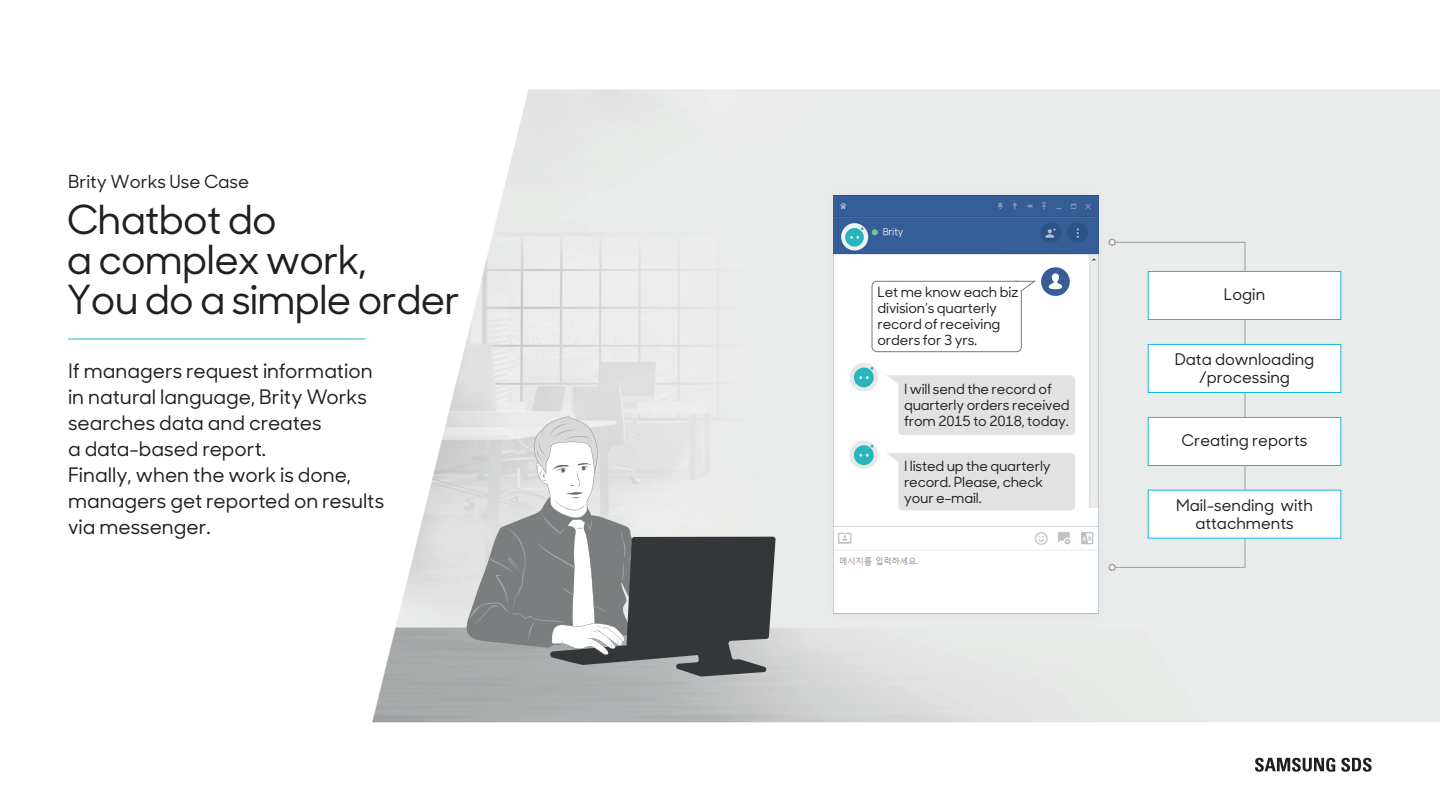
<style>
.page{position:relative;width:1440px;height:811px;background:#fff}
.page>*{position:absolute;margin:0;border:0;box-sizing:border-box;transform-origin:0 0}
.t1{font:500 40px/40px "Sharp Sans No 1";letter-spacing:-.02em;color:#231f20}
.t2{font:500 20px/26px "Sharp Sans No 1";color:#231f20}
.t3{font:500 18px "Sharp Sans No 1";color:#231f20}
.t4{font:500 16px/18px "Sharp Sans No 1";color:#231f20;text-align:center}
.t5{font:500 14px/16px "Sharp Sans No 1";letter-spacing:-.01em;color:#231f20}
.t6{font:9.8px "Nanum Square R";letter-spacing:-.015em;color:#fff}
</style>
<div class="page">
<img style="left:68px;top:89px;width:1372px;height:683px">
<svg style="left:465px;top:416px;width:311px;height:260px;background:#a3a6a6"></svg>
<hr style="left:68px;top:338px;width:297px;height:1px;background:#12b9e5">
<div style="left:1148px;top:417px;width:193px;height:49px;background:#fff;border:1px solid #12b9e5"></div>
<div style="left:1148px;top:489px;width:193px;height:49px;background:#fff"></div>
<div style="left:1148px;top:271px;width:193px;height:49px;background:#fff;border:1px solid #12b9e5"></div>
<div style="left:1148px;top:344px;width:193px;height:49px;background:#fff;border:1px solid #12b9e5"></div>
<svg style="left:1255px;top:757px;width:80px;height:14px"></svg>
<svg style="left:1341px;top:757px;width:31px;height:14px"></svg>
<div style="left:815px;top:177px;width:302px;height:454px;background:#e8ebe9"></div>
<img style="left:833px;top:196px;width:266px;height:417px">
<div style="left:869px;top:227px;width:10px;height:10px;background:#355d98;border-radius:50%"></div>
<svg style="left:872px;top:229px;width:6px;height:6px"></svg>
<svg style="left:841px;top:223px;width:27px;height:27px"></svg>
<div style="left:845px;top:228px;width:19px;height:18px;background:#2ab5be;border-radius:50%"></div>
<svg style="left:850px;top:236px;width:9px;height:2px"></svg>
<div style="left:1090px;top:499px;width:8px;height:7px;background:#ebebea"></div>
<div style="left:872px;top:281px;width:149px;height:70px;background:#fff;border-radius:5px"></div>
<div style="left:872px;top:281px;width:150px;height:71px;border:1px solid #74787a;border-radius:5px"></div>
<svg style="left:1014px;top:266px;width:57px;height:31px"></svg>
<div style="left:898px;top:374px;width:178px;height:61px;background:#e1e2e1;border-radius:5px"></div>
<div style="left:897px;top:374px;width:179px;height:62px;border:1px solid #fff;border-radius:5px"></div>
<svg style="left:848px;top:361px;width:58px;height:32px"></svg>
<div style="left:898px;top:452px;width:178px;height:58px;background:#e1e2e1;border-radius:5px"></div>
<div style="left:897px;top:452px;width:179px;height:59px;border:1px solid #fff;border-radius:5px"></div>
<svg style="left:848px;top:439px;width:58px;height:31px"></svg>
<p class="t3" style="left:68px;top:168px;width:183px">Brity Works Use Case</p>
<h1 class="t1" style="left:67px;top:198px;width:395px">Chatbot do<br>a complex work,<br>You do a simple order</h1>
<h2 class="t2" style="left:68px;top:357px;width:318px">If managers request information in natural language, Brity Works searches data and creates<br>a data-based report.<br>Finally, when the work is done, managers get reported on results via messenger.</h2>
<p class="t6" style="left:883px;top:227px;width:22px">Brity</p>
<p class="t5" style="left:878px;top:283px;width:143px">Let me know each biz division’s quarterly record of receiving orders for 3 yrs.</p>
<p class="t5" style="left:904px;top:380px;width:167px">I will send the record of quarterly orders received from 2015 to 2018, today.</p>
<p class="t5" style="left:904px;top:457px;width:148px">I listed up the quarterly record. Please, check your e-mail.</p>
<p class="t4" style="left:1224px;top:284px;width:43px">Login</p>
<p class="t4" style="left:1175px;top:349px;width:141px">Data downloading /processing</p>
<p class="t4" style="left:1182px;top:430px;width:127px">Creating reports</p>
<p class="t4" style="left:1176px;top:495px;width:138px">Mail-sending with attachments</p>
</div>
